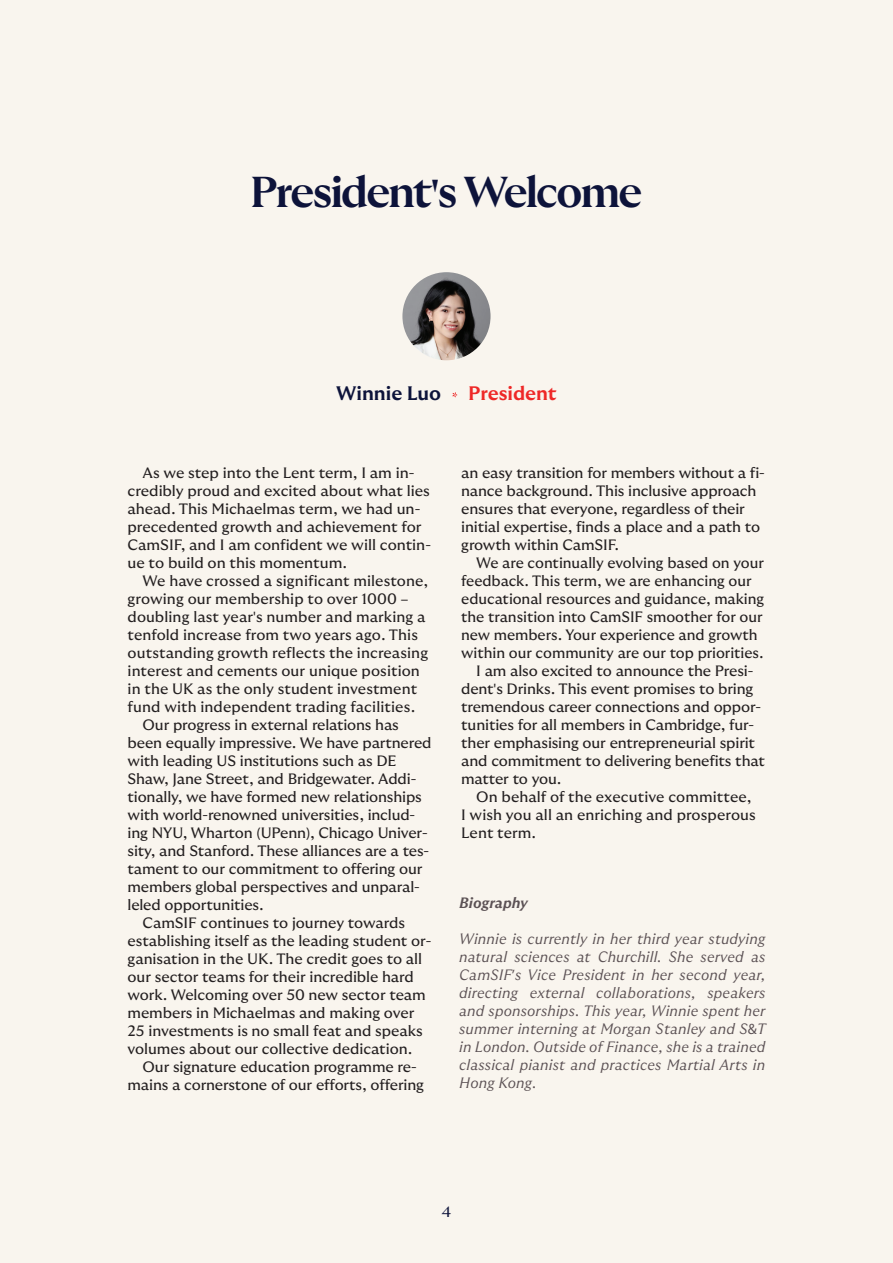
<style>
.page{position:relative;width:893px;height:1263px;background:#f9f5ee}
.page>*{position:absolute;margin:0;border:0;box-sizing:border-box;transform-origin:0 0}
.t1{font:700 43.2px "GT Ultra Fine";letter-spacing:-.05em;color:#0d133a}
.t2{font:700 19.5px "GT Ultra Median";color:#0d133a}
.t3{font:700 19.5px "GT Ultra Median";letter-spacing:-.005em;color:#ee2827}
.t4{font:15px/18px "GT Ultra Median";letter-spacing:-.005em;color:#231f20}
.t5{font:italic 300 15px/18px "GT Ultra Median";letter-spacing:.01em;color:#5b5154;text-align:justify}
.t6{font:italic 700 15px "GT Ultra Median";color:#5b5154}
.t7{font:15px "GT Ultra Fine";color:#0d133a}
.s1{font-family:"Migra";font-weight:800;font-size:40.35px}
.s2{font-family:"Myriad Pro"}
.s3{font-family:"Myriad Pro";font-weight:400;font-style:normal}
</style>
<div class="page">
<img style="left:402px;top:272px;width:89px;height:88px;border-radius:44px">
<svg style="left:452px;top:392px;width:5px;height:5px"></svg>
<h1 class="t1" style="left:250px;top:174px;width:394px">President<span class="s1">'</span>s Welcome</h1>
<h2 class="t2" style="left:336px;top:386px;width:107px">Winnie Luo</h2>
<h2 class="t3" style="left:468px;top:386px;width:90px">President</h2>
<p class="t4" style="left:128px;top:465px;width:305px;text-indent:15px">As we step into the Lent term, I am in&shy;credibly proud and excited about what lies ahead. This Michaelmas term, we had un&shy;precedented growth and achievement for CamSIF, and I am confident we will contin&shy;ue to build on this momentum.</p>
<p class="t4" style="left:143px;top:573px;width:287px">We have crossed a significant milestone,</p>
<p class="t4" style="left:128px;top:591px;width:282px">growing our membership to over 1000 <span class="s2">–</span></p>
<p class="t4" style="left:128px;top:609px;width:299px">doubling last year<span class="s2">'</span>s number and marking a</p>
<p class="t4" style="left:128px;top:627px;width:292px">tenfold increase from two years ago. This</p>
<p class="t4" style="left:128px;top:645px;width:302px">outstanding growth reflects the increasing</p>
<p class="t4" style="left:128px;top:663px;width:294px">interest and cements our unique position</p>
<p class="t4" style="left:128px;top:681px;width:291px">in the UK as the only student investment</p>
<p class="t4" style="left:128px;top:699px;width:289px">fund with independent trading facilities.</p>
<p class="t4" style="left:143px;top:717px;width:258px">Our progress in external relations has</p>
<p class="t4" style="left:128px;top:735px;width:306px">been equally impressive. We have partnered</p>
<p class="t4" style="left:128px;top:753px;width:270px">with leading US institutions such as DE</p>
<p class="t4" style="left:128px;top:771px;width:290px">Shaw, Jane Street, and Bridgewater. Addi-</p>
<p class="t4" style="left:128px;top:789px;width:296px">tionally, we have formed new relationships</p>
<p class="t4" style="left:128px;top:807px;width:289px">with world-renowned universities, includ-</p>
<p class="t4" style="left:128px;top:825px;width:302px">ing NYU, Wharton <span class="s2">(</span>UPenn<span class="s2">)</span>, Chicago Univer-</p>
<p class="t4" style="left:128px;top:843px;width:303px">sity, and Stanford. These alliances are a tes-</p>
<p class="t4" style="left:128px;top:861px;width:296px">tament to our commitment to offering our</p>
<p class="t4" style="left:128px;top:879px;width:294px">members global perspectives and unparal-</p>
<p class="t4" style="left:128px;top:897px;width:138px">leled opportunities.</p>
<p class="t4" style="left:143px;top:915px;width:264px">CamSIF continues to journey towards</p>
<p class="t4" style="left:128px;top:933px;width:305px">establishing itself as the leading student or-</p>
<p class="t4" style="left:128px;top:951px;width:296px">ganisation in the UK. The credit goes to all</p>
<p class="t4" style="left:128px;top:969px;width:288px">our sector teams for their incredible hard</p>
<p class="t4" style="left:128px;top:987px;width:300px">work. Welcoming over 50 new sector team</p>
<p class="t4" style="left:128px;top:1005px;width:288px">members in Michaelmas and making over</p>
<p class="t4" style="left:128px;top:1023px;width:297px">25 investments is no small feat and speaks</p>
<p class="t4" style="left:128px;top:1041px;width:286px">volumes about our collective dedication.</p>
<p class="t4" style="left:143px;top:1059px;width:276px">Our signature education programme re-</p>
<p class="t4" style="left:128px;top:1077px;width:298px">mains a cornerstone of our efforts, offering</p>
<p class="t4" style="left:461px;top:465px;width:305px">an easy transition for members without a fi&shy;nance background. This inclusive approach ensures that everyone, regardless of their initial expertise, finds a place and a path to growth within CamSIF.</p>
<p class="t4" style="left:476px;top:555px;width:289px">We are continually evolving based on your</p>
<p class="t4" style="left:461px;top:573px;width:292px">feedback. This term, we are enhancing our</p>
<p class="t4" style="left:461px;top:591px;width:304px">educational resources and guidance, making</p>
<p class="t4" style="left:461px;top:609px;width:303px">the transition into CamSIF smoother for our</p>
<p class="t4" style="left:461px;top:627px;width:298px">new members. Your experience and growth</p>
<p class="t4" style="left:461px;top:645px;width:304px">within our community are our top priorities.</p>
<p class="t4" style="left:476px;top:663px;width:279px">I am also excited to announce the Presi-</p>
<p class="t4" style="left:461px;top:681px;width:294px">dent<span class="s2">'</span>s Drinks. This event promises to bring</p>
<p class="t4" style="left:461px;top:699px;width:301px">tremendous career connections and oppor-</p>
<p class="t4" style="left:461px;top:717px;width:295px">tunities for all members in Cambridge, fur-</p>
<p class="t4" style="left:461px;top:735px;width:295px">ther emphasising our entrepreneurial spirit</p>
<p class="t4" style="left:461px;top:753px;width:305px">and commitment to delivering benefits that</p>
<p class="t4" style="left:461px;top:771px;width:101px">matter to you.</p>
<p class="t4" style="left:476px;top:789px;width:277px">On behalf of the executive committee,</p>
<p class="t4" style="left:461px;top:807px;width:296px">I wish you all an enriching and prosperous</p>
<p class="t4" style="left:461px;top:825px;width:76px">Lent term.</p>
<p class="t6" style="left:459px;top:897px;width:70px">Biography</p>
<p class="t5" style="left:459px;top:931px;width:308px">Winnie is currently in her third year studying natural sciences at Churchill. She served as CamSIF<span class="s3">’</span>s Vice President in her second year, directing external collaborations, speakers and sponsorships. This year, Winnie spent her summer interning at Morgan Stanley and S<span class="s3">&amp;</span>T in London. Outside of Finance, she is a trained classical pianist and practices Martial Arts in Hong Kong.</p>
<p class="t7" style="left:442px;top:1206px;width:11px">4</p>
</div>
